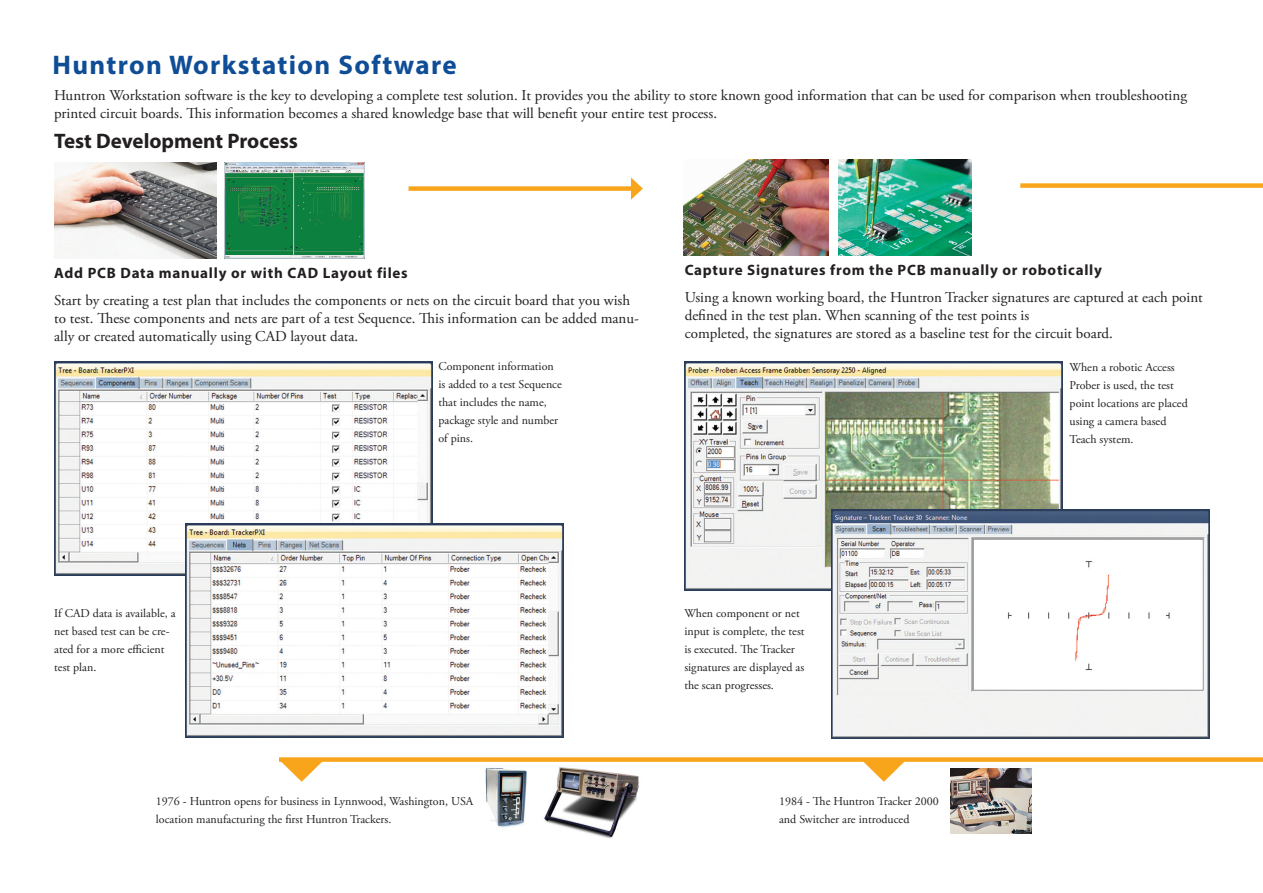
<style>
.page{position:relative;width:1263px;height:893px;background:#fff}
.page>*{position:absolute;margin:0;border:0;box-sizing:border-box;transform-origin:0 0}
.t1{font:700 27px "Myriad Pro";letter-spacing:.05em;color:#0f4d96}
.t2{font:700 21px "Myriad Pro";color:#231f20}
.t3{font:15px/18px "Adobe Garamond Pro";color:#231f20}
.t4{font:700 15px "Myriad Pro";letter-spacing:.05em;color:#231f20}
.t5{font:12px/18px "Adobe Garamond Pro";color:#231f20}
</style>
<div class="page">
<img style="left:485px;top:767px;width:154px;height:72px">
<img style="left:951px;top:768px;width:81px;height:65px">
<img style="left:54px;top:162px;width:162px;height:97px">
<img style="left:225px;top:162px;width:139px;height:97px">
<img style="left:684px;top:159px;width:145px;height:97px">
<img style="left:838px;top:159px;width:134px;height:97px">
<img style="left:685px;top:361px;width:378px;height:230px">
<img style="left:831px;top:510px;width:378px;height:228px">
<img style="left:54px;top:361px;width:378px;height:215px">
<img style="left:186px;top:523px;width:378px;height:215px">
<div style="left:279px;top:757px;width:984px;height:5px;background:#f9a51b"></div>
<svg style="left:279px;top:761px;width:45px;height:21px"></svg>
<svg style="left:861px;top:761px;width:45px;height:21px"></svg>
<div style="left:408px;top:186px;width:227px;height:5px;background:#f9a51b"></div>
<svg style="left:631px;top:177px;width:12px;height:23px"></svg>
<div style="left:1020px;top:183px;width:243px;height:5px;background:#f9a51b"></div>
<h1 class="t1" style="left:52px;top:47px;width:406px">Huntron Workstation Software</h1>
<p class="t3" style="left:54px;top:87px;width:1134px">Huntron Workstation software is the key to developing a complete test solution. It provides you the ability to store known good information that can be used for comparison when troubleshooting printed circuit boards. This information becomes a shared knowledge base that will benefit your entire test process.</p>
<h2 class="t2" style="left:54px;top:128px;width:245px">Test Development Process</h2>
<p class="t4" style="left:54px;top:263px;width:355px">Add PCB Data manually or with CAD Layout files</p>
<p class="t3" style="left:54px;top:292px;width:586px">Start by creating a test plan that includes the components or nets on the circuit board that you wish to test. These components and nets are part of a test Sequence. This information can be added manu&shy;ally or created automatically using CAD layout data.</p>
<p class="t4" style="left:685px;top:260px;width:419px">Capture Signatures from the PCB manually or robotically</p>
<p class="t3" style="left:685px;top:289px;width:520px">Using a known working board, the Huntron Tracker signatures are captured at each point defined in the test plan. When scanning of the test points is<br>completed, the signatures are stored as a baseline test for the circuit board.</p>
<p class="t5" style="left:438px;top:358px;width:125px">Component information is added to a test Sequence that includes the name, package style and number of pins.</p>
<p class="t5" style="left:1069px;top:358px;width:120px">When a robotic Access<br>Prober is used, the test point locations are placed using a camera based<br>Teach system.</p>
<p class="t5" style="left:54px;top:604px;width:123px">If CAD data is available, a net based test can be cre&shy;ated for a more efficient test plan.</p>
<p class="t5" style="left:684px;top:605px;width:122px">When component or net input is complete, the test is executed. The Tracker signatures are displayed as the scan progresses.</p>
<p class="t5" style="left:156px;top:792px;width:319px">1976 - Huntron opens for business in Lynnwood, Washington, USA location manufacturing the first Huntron Trackers.</p>
<p class="t5" style="left:779px;top:792px;width:161px">1984 - The Huntron Tracker 2000 and Switcher are introduced</p>
</div>
